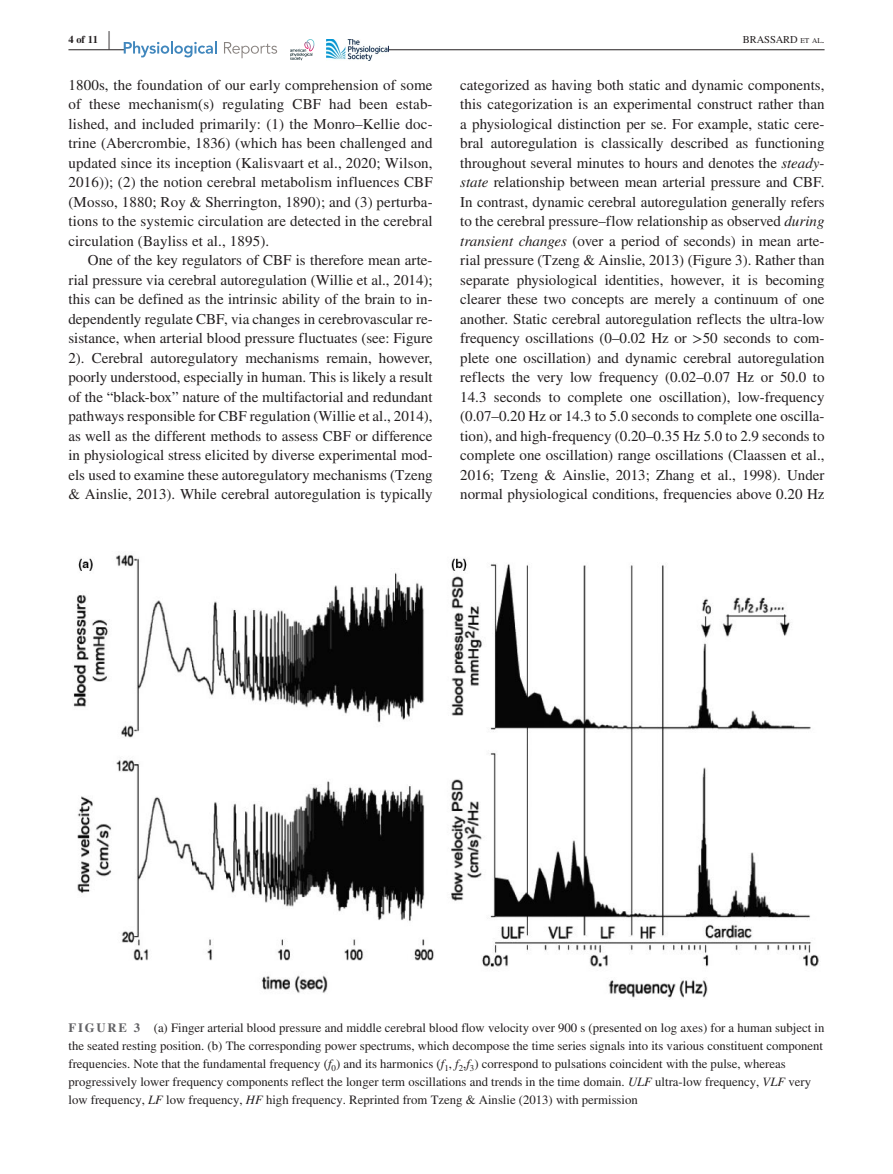
<style>
.page{position:relative;width:893px;height:1174px;background:#fff}
.page>*{position:absolute;margin:0;border:0;box-sizing:border-box;transform-origin:0 0}
.t1{font:700 25.95px "STIX";color:#231f20;scale:.36 1}
.t2{font:15px/19.5px "STIX";color:#231f20;text-align:justify}
.t3{font:12.75px/18px "STIX";color:#231f20}
.t4{font:10.5px "STIX";color:#231f20}
.t5{font:700 10.5px "STIX";color:#231f20}
.s1{font-size:7.35px}
.s2{font-style:italic}
.s3{font-weight:700;color:#636366}
</style>
<div class="page">
<hr style="left:68px;top:49px;width:756px;height:1px;background:#231f20">
<div style="left:124px;top:39px;width:264px;height:21px;background:#fff"></div>
<svg style="left:290px;top:39px;width:24px;height:21px"></svg>
<img style="left:327px;top:39px;width:61px;height:21px">
<svg style="left:124px;top:41px;width:93px;height:16px"></svg>
<svg style="left:224px;top:42px;width:53px;height:16px"></svg>
<img style="left:73px;top:554px;width:746px;height:444px">
<p class="t5" style="left:68px;top:33px;width:31px">4 of 11</p>
<h1 class="t1" style="left:108px;top:24px;width:7px">|</h1>
<p class="t4" style="left:743px;top:32px;width:83px">BRASSARD <span class="s1">et al</span>.</p>
<p class="t2" style="left:68px;top:76px;width:366px">1800s, the foundation of our early comprehension of some of these mechanism(s) regulating CBF had been estab&shy;lished, and included primarily: (1) the Monro–Kellie doc&shy;trine (Abercrombie, 1836) (which has been challenged and updated since its inception (Kalisvaart et al., 2020; Wilson, 2016)); (2) the notion cerebral metabolism influences CBF (Mosso, 1880; Roy &amp; Sherrington, 1890); and (3) perturba&shy;tions to the systemic circulation are detected in the cerebral circulation (Bayliss et al., 1895).</p>
<p class="t2" style="left:68px;top:251px;width:366px;text-indent:20px">One of the key regulators of CBF is therefore mean arte&shy;rial pressure via cerebral autoregulation (Willie et al., 2014); this can be defined as the intrinsic ability of the brain to in&shy;dependently regulate CBF, via changes in cerebrovascular re&shy;sistance, when arterial blood pressure fluctuates (see: Figure 2). Cerebral autoregulatory mechanisms remain, however, poorly understood, especially in human. This is likely a result of the “black-box” nature of the multifactorial and redundant pathways responsible for CBF regulation (Willie et al., 2014), as well as the different methods to assess CBF or difference in physiological stress elicited by diverse experimental mod&shy;els used to examine these autoregulatory mechanisms (Tzeng &amp; Ainslie, 2013). While cerebral autoregulation is typically</p>
<p class="t2" style="left:460px;top:76px;width:366px">categorized as having both static and dynamic components, this categorization is an experimental construct rather than a physiological distinction per se. For example, static cere&shy;bral autoregulation is classically described as functioning throughout several minutes to hours and denotes the <span class="s2">steady&shy;state</span> relationship between mean arterial pressure and CBF.<br>In contrast, dynamic cerebral autoregulation generally refers to the cerebral pressure–flow relationship as observed <span class="s2">during transient changes</span> (over a period of seconds) in mean arte&shy;rial pressure (Tzeng &amp; Ainslie, 2013) (Figure 3). Rather than separate physiological identities, however, it is becoming clearer these two concepts are merely a continuum of one another. Static cerebral autoregulation reflects the ultra-low frequency oscillations (0–0.02 Hz or &gt;50 seconds to com&shy;plete one oscillation) and dynamic cerebral autoregulation reflects the very low frequency (0.02–0.07 Hz or 50.0 to 14.3 seconds to complete one oscillation), low-frequency (0.07–0.20 Hz or 14.3 to 5.0 seconds to complete one oscilla&shy;tion), and high-frequency (0.20–0.35 Hz 5.0 to 2.9 seconds to complete one oscillation) range oscillations (Claassen et al., 2016; Tzeng &amp; Ainslie, 2013; Zhang et al., 1998). Under normal physiological conditions, frequencies above 0.20 Hz</p>
<p class="t3" style="left:68px;top:1019px;width:757px"><span class="s3">FIGURE 3</span> (a) Finger arterial blood pressure and middle cerebral blood flow velocity over 900 s (presented on log axes) for a human subject in the seated resting position. (b) The corresponding power spectrums, which decompose the time series signals into its various constituent component frequencies. Note that the fundamental frequency (<span class="s2">f</span><sub>0</sub>) and its harmonics (<span class="s2">f</span><sub>1</sub>, <span class="s2">f</span><sub>2</sub>,<span class="s2">f</span><sub>3</sub>) correspond to pulsations coincident with the pulse, whereas progressively lower frequency components reflect the longer term oscillations and trends in the time domain. <span class="s2">ULF</span> ultra-low frequency, <span class="s2">VLF</span> very low frequency, <span class="s2">LF</span> low frequency, <span class="s2">HF</span> high frequency. Reprinted from Tzeng &amp; Ainslie (2013) with permission</p>
</div>
